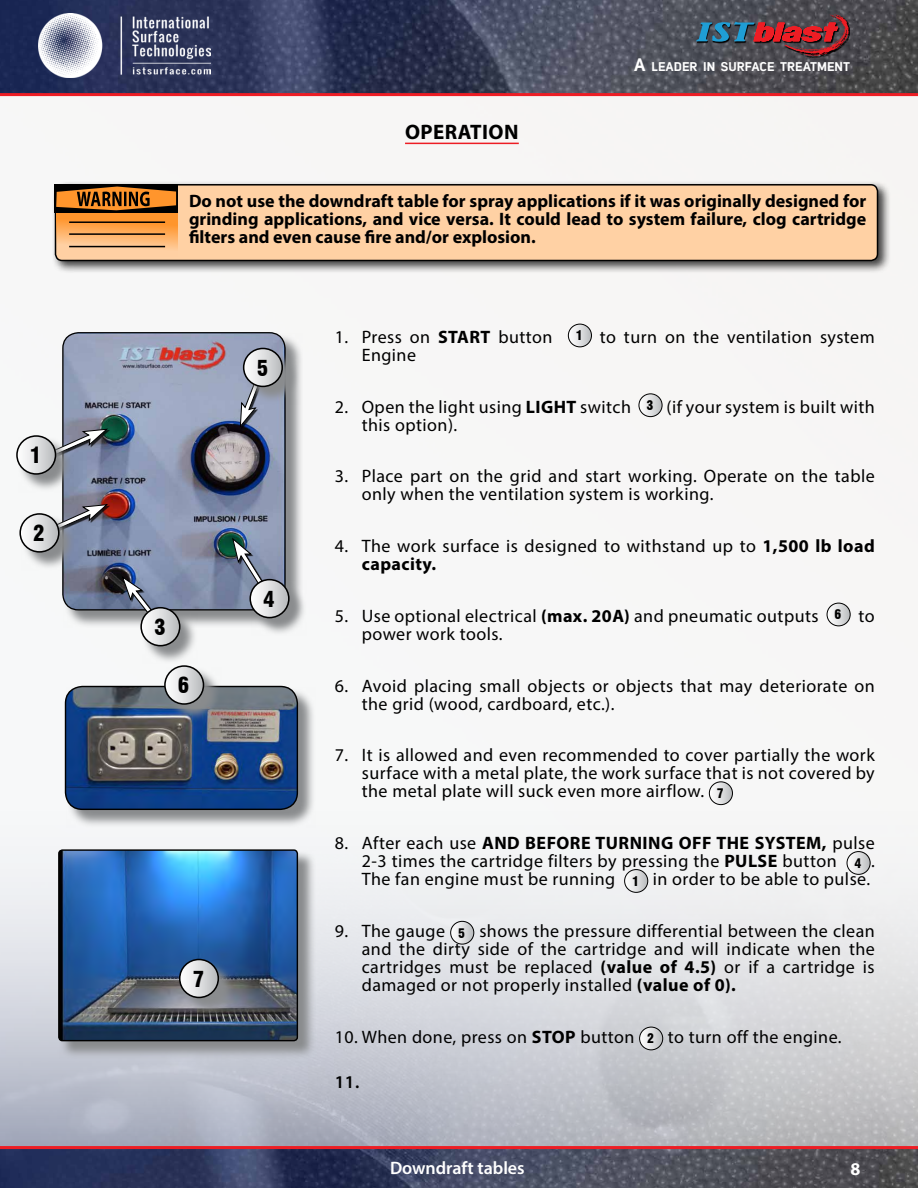
<style>
.page{position:relative;width:918px;height:1188px;background:#fff}
.page>*{position:absolute;margin:0;border:0;box-sizing:border-box;transform-origin:0 0}
.t1{font:900 condensed 21.45px "Swiss 721 BT";color:#000}
.t2{font:700 21px "Myriad Pro";color:#000}
.t3{font:18px/18px "Myriad Pro";letter-spacing:.025em;color:#000}
.t4{font:700 18px/18px "Myriad Pro";color:#000;text-align:justify}
.t5{font:600 18px "Myriad Pro";letter-spacing:-.005em;color:#fff}
.t6{font:600 18px "Myriad Pro";color:#000}
.t7{font:700 18px "Myriad Pro";color:#fff}
.t8{font:12.6px "Lintel Regular 6";color:#fff;scale:1.05 1}
.s1{font-size:18px}
.s2{font-weight:700}
.s3{font-family:"Swiss 721 BT";font-weight:900;font-stretch:condensed;font-size:12.9px}
</style>
<div class="page">
<div style="left:0;top:96px;width:918px;height:530px;background:#f7f6f6"></div>
<img style="left:0;top:626px;width:918px;height:520px">
<img style="left:0;top:0;width:918px;height:93px">
<img style="left:39px;top:14px;width:171px;height:63px">
<div style="left:697px;top:15px;width:153px;height:42px;background:#000;opacity:.97"></div>
<svg style="left:696px;top:14px;width:153px;height:42px;background:#65444e"></svg>
<hr style="left:0;top:93px;width:918px;height:3px;background:#ed1d24">
<img style="left:0;top:1149px;width:918px;height:39px">
<hr style="left:0;top:1146px;width:918px;height:3px;background:#ed1d24">
<div style="left:51px;top:181px;width:840px;height:93px;background:#000;opacity:.75"></div>
<div style="left:56px;top:185px;width:822px;height:75px;background:#ffd1a4;border-radius:7px"></div>
<div style="left:55px;top:184px;width:823px;height:77px;border:2px solid #000;border-radius:7px"></div>
<svg style="left:56px;top:212px;width:122px;height:45px"></svg>
<svg style="left:55px;top:184px;width:123px;height:28px;background:#7f4a15"></svg>
<hr style="left:405px;top:143px;width:114px;height:1px;background:#ed1d24">
<svg style="left:64px;top:333px;width:239px;height:295px"></svg>
<img style="left:63px;top:333px;width:222px;height:277px">
<svg style="left:42px;top:504px;width:67px;height:32px"></svg>
<div style="left:44px;top:430px;width:65px;height:32px;background:#000;opacity:.75"></div>
<svg style="left:42px;top:428px;width:67px;height:32px"></svg>
<svg style="left:21px;top:515px;width:56px;height:55px"></svg>
<svg style="left:20px;top:514px;width:39px;height:38px"></svg>
<div style="left:19px;top:513px;width:41px;height:40px;border:2px solid #000;border-radius:50%"></div>
<svg style="left:232px;top:537px;width:41px;height:63px;background:#7d8ba0"></svg>
<svg style="left:121px;top:575px;width:47px;height:59px;background:#8993a6"></svg>
<div style="left:241px;top:362px;width:28px;height:67px;background:#9ca6c1"></div>
<svg style="left:239px;top:360px;width:21px;height:69px"></svg>
<svg style="left:142px;top:609px;width:56px;height:55px"></svg>
<svg style="left:141px;top:608px;width:39px;height:38px"></svg>
<div style="left:140px;top:607px;width:40px;height:39px;border:2px solid #000;border-radius:50%"></div>
<svg style="left:251px;top:581px;width:56px;height:55px"></svg>
<svg style="left:250px;top:580px;width:39px;height:38px"></svg>
<div style="left:249px;top:579px;width:41px;height:39px;border:2px solid #000;border-radius:50%"></div>
<svg style="left:245px;top:350px;width:55px;height:55px;background:#9397a0"></svg>
<svg style="left:244px;top:348px;width:38px;height:38px"></svg>
<div style="left:243px;top:348px;width:40px;height:39px;border:2px solid #000;border-radius:50%"></div>
<svg style="left:18px;top:437px;width:56px;height:55px"></svg>
<svg style="left:17px;top:436px;width:39px;height:38px"></svg>
<div style="left:16px;top:435px;width:40px;height:40px;border:2px solid #000;border-radius:50%"></div>
<svg style="left:66px;top:687px;width:250px;height:140px"></svg>
<img style="left:66px;top:687px;width:231px;height:122px">
<div style="left:65px;top:686px;width:233px;height:124px;border:1px solid #000;border-radius:17px"></div>
<svg style="left:166px;top:667px;width:56px;height:55px;background:#868e9b"></svg>
<svg style="left:165px;top:666px;width:38px;height:38px"></svg>
<div style="left:164px;top:665px;width:40px;height:40px;border:2px solid #000;border-radius:50%"></div>
<svg style="left:568px;top:324px;width:23px;height:23px"></svg>
<div style="left:568px;top:324px;width:24px;height:23px;border:1px solid #000;border-radius:50%"></div>
<svg style="left:639px;top:394px;width:23px;height:23px"></svg>
<div style="left:638px;top:393px;width:25px;height:24px;border:1px solid #000;border-radius:50%"></div>
<svg style="left:827px;top:603px;width:23px;height:23px"></svg>
<div style="left:827px;top:603px;width:24px;height:23px;border:1px solid #000;border-radius:50%"></div>
<svg style="left:709px;top:782px;width:23px;height:23px"></svg>
<div style="left:709px;top:781px;width:24px;height:24px;border:1px solid #000;border-radius:50%"></div>
<svg style="left:847px;top:852px;width:23px;height:22px"></svg>
<div style="left:847px;top:851px;width:24px;height:24px;border:1px solid #000;border-radius:50%"></div>
<svg style="left:625px;top:870px;width:23px;height:22px"></svg>
<div style="left:624px;top:869px;width:24px;height:24px;border:1px solid #000;border-radius:50%"></div>
<svg style="left:451px;top:921px;width:23px;height:23px"></svg>
<div style="left:450px;top:921px;width:24px;height:24px;border:1px solid #000;border-radius:50%"></div>
<svg style="left:640px;top:1027px;width:23px;height:23px"></svg>
<div style="left:639px;top:1027px;width:24px;height:23px;border:1px solid #000;border-radius:50%"></div>
<svg style="left:59px;top:851px;width:257px;height:208px;background:#a7a9ae"></svg>
<img style="left:59px;top:851px;width:238px;height:190px">
<div style="left:58px;top:849px;width:240px;height:192px;border:1px solid #000;border-radius:4px"></div>
<svg style="left:181px;top:961px;width:55px;height:55px;background:#666e7d"></svg>
<svg style="left:180px;top:960px;width:38px;height:37px"></svg>
<div style="left:179px;top:959px;width:40px;height:39px;border:2px solid #000;border-radius:50%"></div>
<hr style="left:69px;top:221px;width:96px;height:2px;background:#000">
<hr style="left:69px;top:233px;width:96px;height:2px;background:#000">
<hr style="left:69px;top:246px;width:96px;height:1px;background:#000">
<p class="t1" style="left:30px;top:442px;width:13px">1</p>
<p class="t1" style="left:33px;top:520px;width:13px">2</p>
<p class="t2" style="left:405px;top:118px;width:41px">OPERATION</p>
<p class="t8" style="left:634px;top:58px;width:207px"><span class="s1">A</span> LEADER IN SURFACE TREATMENT</p>
<p class="t4" style="left:189px;top:192px;width:679px">Do not use the downdraft table for spray applications if it was originally designed for grinding applications, and vice versa. It could lead to system failure, clog cartridge filters and even cause fire and/or explosion.</p>
<p class="t1" style="left:257px;top:355px;width:13px">5</p>
<p class="t1" style="left:154px;top:614px;width:13px">3</p>
<p class="t1" style="left:178px;top:673px;width:13px">6</p>
<p class="t1" style="left:263px;top:586px;width:13px">4</p>
<p class="t1" style="left:193px;top:966px;width:13px">7</p>
<p class="t3" style="left:335px;top:328px;width:109px">1. Press on <span class="s2">START</span></p>
<p class="t3" style="left:498px;top:328px;width:56px">button</p>
<p class="t3" style="left:576px;top:328px;width:300px"><span class="s3">1</span> to turn on the ventilation system</p>
<p class="t3" style="left:362px;top:346px;width:56px">Engine</p>
<p class="t3" style="left:362px;top:397px;width:515px;text-indent:-27px">2. Open the light using <span class="s2">LIGHT</span> switch <span class="s3">3</span> (if your system is built with this option).</p>
<p class="t3" style="left:362px;top:467px;width:514px;text-indent:-27px">3. Place part on the grid and start working. Operate on the table only when the ventilation system is working.</p>
<p class="t3" style="left:362px;top:537px;width:514px;text-indent:-27px">4. The work surface is designed to withstand up to <span class="s2">1,500 lb load capacity.</span></p>
<p class="t3" style="left:362px;top:607px;width:515px;text-indent:-27px">5. Use optional electrical <span class="s2">(max. 20A)</span> and pneumatic outputs <span class="s3">6</span> to power work tools.</p>
<p class="t3" style="left:362px;top:676px;width:514px;text-indent:-27px">6. Avoid placing small objects or objects that may deteriorate on the grid (wood, cardboard, etc.).</p>
<p class="t3" style="left:362px;top:746px;width:514px;text-align:justify;text-indent:-27px">7. It is allowed and even recommended to cover partially the work surface with a metal plate, the work surface that is not covered by the metal plate will suck even more airflow. <span class="s3">7</span></p>
<p class="t3" style="left:335px;top:834px;width:161px">8. After each use <span class="s2">AND</span></p>
<p class="t4" style="left:525px;top:833px;width:12px">BEFORE</p>
<p class="t4" style="left:596px;top:833px;width:34px">TURNIN</p>
<p class="t4" style="left:661px;top:833px;width:30px">G OFF</p>
<p class="t3" style="left:362px;top:834px;width:515px;text-indent:355px"><span class="s2">THE SYSTEM,</span> pulse<br>2-3 times the cartridge filters by pressing the <span class="s2">PULSE</span></p>
<p class="t3" style="left:362px;top:852px;width:514px;text-align:right">button <span class="s3">4</span> .<br>The fan engine must be running <span class="s3">1</span> in order to be able to pulse.</p>
<p class="t3" style="left:362px;top:922px;width:515px;text-align:justify;text-indent:-27px">9. The gauge <span class="s3">5</span> shows the pressure differential between the clean and the dirty side of the cartridge and will indicate when the cartridges must be replaced <span class="s2">(value of 4.5)</span> or if a cartridge is damaged or not properly installed <span class="s2">(value of 0).</span></p>
<p class="t3" style="left:335px;top:1027px;width:205px">10. When done, press on <span class="s2">STO</span></p>
<p class="t3" style="left:565px;top:1027px;width:278px"><span class="s2">P</span> button <span class="s3">2</span> to turn off the engine.</p>
<p class="t6" style="left:335px;top:1070px;width:26px">11.</p>
<p class="t5" style="left:390px;top:1156px;width:136px">Downdraft tables</p>
<p class="t7" style="left:850px;top:1157px;width:11px">8</p>
</div>
